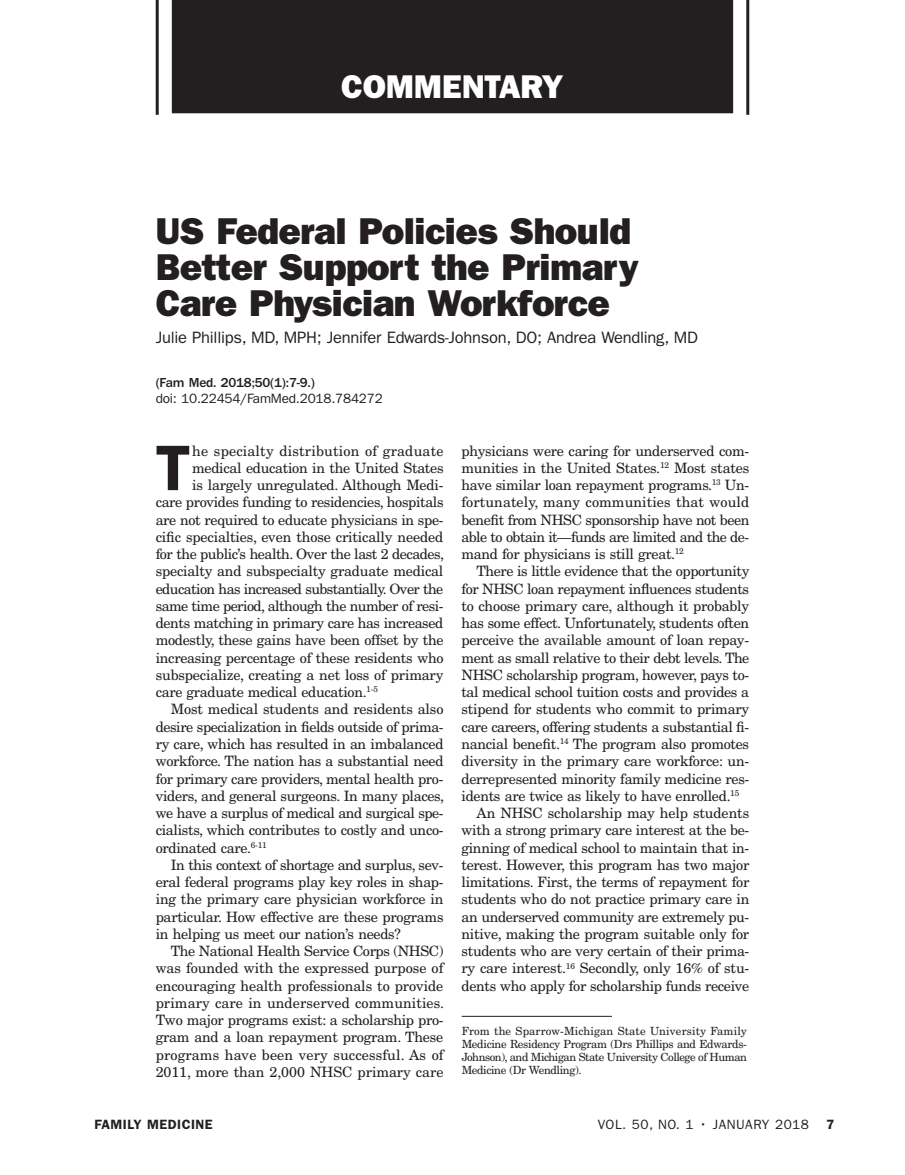
<style>
.page{position:relative;width:905px;height:1175px;background:#fff}
.page>*{position:absolute;margin:0;border:0;box-sizing:border-box;transform-origin:0 0}
.Body_Text_with_Dro{font:600 64.5px "ITC Franklin Gothic Std";color:#231f20}
.Headline_Major{font:37.5px/36px "ITC Franklin Gothic Std Hvy";letter-spacing:-.015em;color:#231f20}
.t1{font:33px "ITC Franklin Gothic Std Hvy";letter-spacing:-.005em;color:#fff}
.Author{font:16.5px "ITC Franklin Gothic Std";letter-spacing:-.015em;color:#231f20}
.Body_Text{font:14.25px/17.2px "New Century Schlbk LT Std";letter-spacing:-.02em;color:#231f20;text-align:justify}
.Body_Text_with_Dro-2{font:14.25px "New Century Schlbk LT Std";letter-spacing:-.02em;color:#231f20}
.Body_Text_with_Dro-3{font:14.25px "New Century Schlbk LT Std";letter-spacing:-.04em;color:#231f20}
.Body_Text_with_Dro-4{font:14.25px "New Century Schlbk LT Std";letter-spacing:.01em;color:#231f20}
.Abstract_DOI_Cite{font:13.5px "ITC Franklin Gothic Std";letter-spacing:-.015em;color:#231f20}
.Abstract_Text_Cite{font:500 13.5px "ITC Franklin Gothic Std";letter-spacing:-.015em;color:#231f20}
.Abstract_DOI_Cite-2{font:13.5px "ITC Franklin Gothic Std";letter-spacing:.035em;color:#231f20}
.t2{font:600 13.5px "ITC Franklin Gothic Std";letter-spacing:.035em;color:#231f20}
.From_the{font:11.25px/12.9px "New Century Schlbk LT Std";letter-spacing:-.045em;color:#231f20;text-align:justify}
</style>
<div class="page">
<div style="left:172px;top:0;width:561px;height:113px;background:#231f20"></div>
<hr style="left:746px;top:0;width:3px;height:115px;background:#231f20">
<hr style="left:156px;top:0;width:3px;height:115px;background:#231f20">
<hr style="left:461px;top:1016px;width:151px;height:1px;background:#231f20">
<h3 class="t1" style="left:341px;top:67px;width:224px">COMMENTARY</h3>
<p class="Headline_Major" style="left:156px;top:213px;width:484px">US Federal Policies Should<br>Better Support the Primary<br>Care Physician Workforce</p>
<p class="Author" style="left:156px;top:328px;width:544px">Julie Phillips, MD, MPH; Jennifer Edwards-Johnson, DO; Andrea Wendling, MD</p>
<p class="Abstract_Text_Cite" style="left:156px;top:374px;width:161px">(Fam Med. 2018;50(1):7-9.)</p>
<p class="Abstract_DOI_Cite" style="left:156px;top:391px;width:229px">doi: 10.22454/FamMed.2018.784272</p>
<p class="Body_Text_with_Dro" style="left:156px;top:430px;width:36px">T</p>
<p class="Body_Text_with_Dro-4" style="left:192px;top:442px;width:253px">he specialty distribution of graduate</p>
<p class="Body_Text_with_Dro-2" style="left:192px;top:459px;width:253px">medical education in the United States</p>
<p class="Body_Text_with_Dro-2" style="left:192px;top:476px;width:253px">is largely unregulated. Although Medi-</p>
<p class="Body_Text_with_Dro-2" style="left:156px;top:493px;width:289px">care provides funding to residencies, hospitals</p>
<p class="Body_Text_with_Dro-2" style="left:156px;top:511px;width:289px">are not required to educate physicians in spe-</p>
<p class="Body_Text_with_Dro-2" style="left:156px;top:528px;width:289px">cific specialties, even those critically needed</p>
<p class="Body_Text_with_Dro-2" style="left:156px;top:545px;width:290px">for the public’s health. Over the last 2 decades,</p>
<p class="Body_Text_with_Dro-2" style="left:156px;top:562px;width:289px">specialty and subspecialty graduate medical</p>
<p class="Body_Text_with_Dro-3" style="left:156px;top:580px;width:289px">education has increased substantially. Over the</p>
<p class="Body_Text_with_Dro-3" style="left:156px;top:597px;width:289px">same time period, although the number of resi-</p>
<p class="Body_Text_with_Dro-2" style="left:156px;top:614px;width:289px">dents matching in primary care has increased</p>
<p class="Body_Text_with_Dro-2" style="left:156px;top:631px;width:289px">modestly, these gains have been offset by the</p>
<p class="Body_Text_with_Dro-2" style="left:156px;top:649px;width:289px">increasing percentage of these residents who</p>
<p class="Body_Text_with_Dro-2" style="left:156px;top:666px;width:289px">subspecialize, creating a net loss of primary</p>
<p class="Body_Text_with_Dro-2" style="left:156px;top:683px;width:224px">care graduate medical education.<sup>1-5</sup></p>
<p class="Body_Text" style="left:156px;top:700px;width:290px;text-indent:15px">Most medical students and residents also desire specialization in fields outside of prima&shy;ry care, which has resulted in an imbalanced workforce. The nation has a substantial need for primary care providers, mental health pro&shy;viders, and general surgeons. In many places, we have a surplus of medical and surgical spe&shy;cialists, which contributes to costly and unco&shy;ordinated care.<sup>6-11</sup></p>
<p class="Body_Text" style="left:156px;top:856px;width:289px;text-indent:15px">In this context of shortage and surplus, sev&shy;eral federal programs play key roles in shap&shy;ing the primary care physician workforce in particular. How effective are these programs in helping us meet our nation’s needs?</p>
<p class="Body_Text" style="left:156px;top:942px;width:290px;text-indent:15px">The National Health Service Corps (NHSC) was founded with the expressed purpose of encouraging health professionals to provide primary care in underserved communities.<br>Two major programs exist: a scholarship pro&shy;gram and a loan repayment program. These programs have been very successful. As of 2011, more than 2,000 NHSC primary care</p>
<p class="Body_Text" style="left:461px;top:442px;width:289px">physicians were caring for underserved com&shy;munities in the United States.<sup>12</sup> Most states have similar loan repayment programs.<sup>13</sup> Un&shy;fortunately, many communities that would benefit from NHSC sponsorship have not been able to obtain it—funds are limited and the de&shy;mand for physicians is still great.<sup>12</sup></p>
<p class="Body_Text" style="left:461px;top:562px;width:289px;text-indent:15px">There is little evidence that the opportunity for NHSC loan repayment influences students to choose primary care, although it probably has some effect. Unfortunately, students often perceive the available amount of loan repay&shy;ment as small relative to their debt levels. The NHSC scholarship program, however, pays to&shy;tal medical school tuition costs and provides a stipend for students who commit to primary care careers, offering students a substantial fi&shy;nancial benefit.<sup>14</sup> The program also promotes diversity in the primary care workforce: un&shy;derrepresented minority family medicine res&shy;idents are twice as likely to have enrolled.<sup>15</sup></p>
<p class="Body_Text" style="left:461px;top:804px;width:289px;text-indent:15px">An NHSC scholarship may help students with a strong primary care interest at the be&shy;ginning of medical school to maintain that in&shy;terest. However, this program has two major limitations. First, the terms of repayment for students who do not practice primary care in an underserved community are extremely pu&shy;nitive, making the program suitable only for students who are very certain of their prima&shy;ry care interest.<sup>16</sup> Secondly, only 16% of stu&shy;dents who apply for scholarship funds receive</p>
<p class="From_the" style="left:461px;top:1024px;width:287px">From the Sparrow-Michigan State University Family Medicine Residency Program (Drs Phillips and Edwards-Johnson), and Michigan State University College of Human Medicine (Dr Wendling).</p>
<p class="t2" style="left:94px;top:1116px;width:120px">FAMILY MEDICINE</p>
<p class="Abstract_DOI_Cite-2" style="left:598px;top:1116px;width:212px">VOL. 50, NO. 1 • JANUARY 2018</p>
<p class="t2" style="left:826px;top:1116px;width:10px">7</p>
</div>
